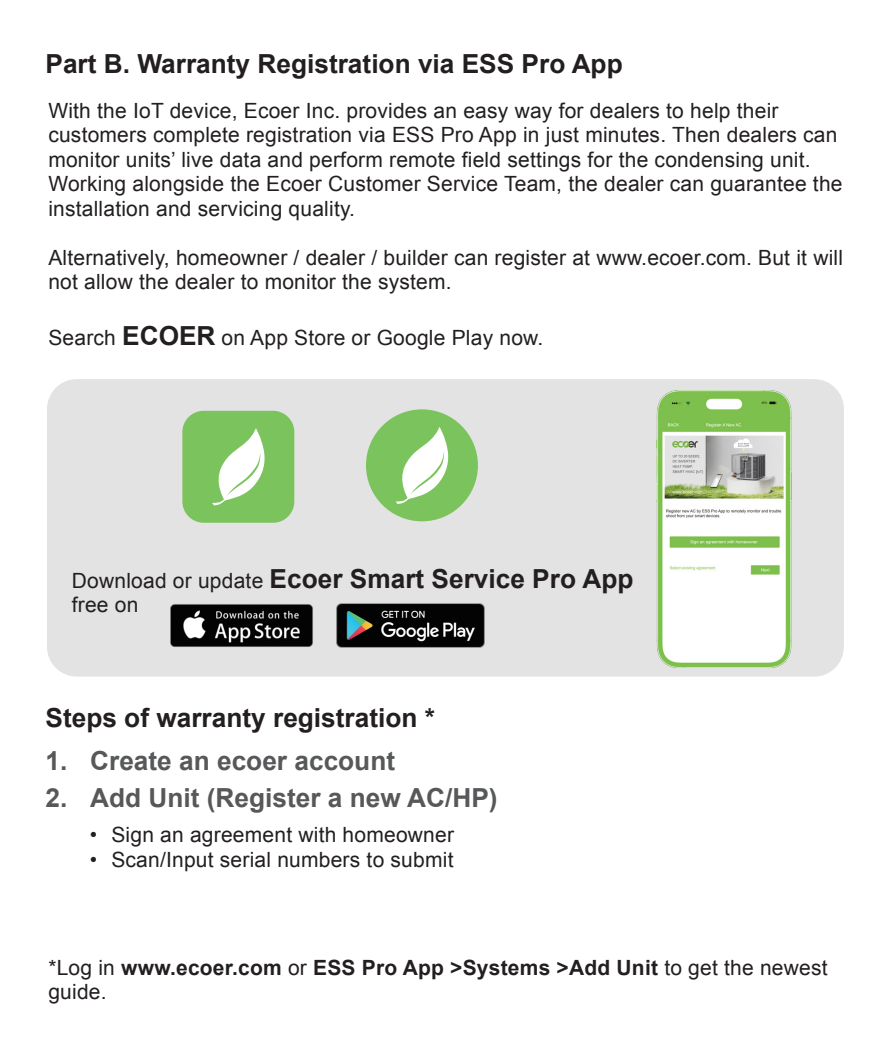
<style>
.page{position:relative;width:893px;height:1042px;background:#fff}
.page>*{position:absolute;margin:0;border:0;box-sizing:border-box;transform-origin:0 0}
.t1{font:700 26.25px "Arial";color:#231f20}
.t2{font:700 26.25px "Arial";color:#57585a}
.t3{font:21px/24.5px "Arial";letter-spacing:.01em;color:#231f20}
.t4{font:700 21px/24.5px "Arial";letter-spacing:.01em;color:#231f20}
.s1{font-weight:700;font-size:26.25px}
.s2{font-weight:400;font-size:21px}
.s3{font-weight:400}
</style>
<div class="page">
<div style="left:47px;top:379px;width:797px;height:297px;background:#e3e3e3;border-radius:30px"></div>
<div style="left:182px;top:411px;width:112px;height:112px;background:#7bc35c;border-radius:21px"></div>
<svg style="left:212px;top:428px;width:53px;height:77px"></svg>
<div style="left:366px;top:409px;width:112px;height:112px;background:#7bc35c;border-radius:56px"></div>
<svg style="left:396px;top:427px;width:53px;height:77px"></svg>
<img style="left:336px;top:603px;width:149px;height:45px">
<img style="left:170px;top:604px;width:143px;height:43px">
<img style="left:656px;top:390px;width:135px;height:277px">
<p class="t1" style="left:46px;top:47px;width:579px">Part B. Warranty Registration via ESS Pro App</p>
<p class="t3" style="left:48px;top:98px;width:796px">With the IoT device, Ecoer Inc. provides an easy way for dealers to help their customers complete registration via ESS Pro App in just minutes. Then dealers can monitor units’ live data and perform remote field settings for the condensing unit.<br>Working alongside the Ecoer Customer Service Team, the dealer can guarantee the installation and servicing quality.</p>
<p class="t3" style="left:48px;top:246px;width:796px">Alternatively, homeowner / dealer / builder can register at www.ecoer.com. But it will not allow the dealer to monitor the system.</p>
<p class="t3" style="left:48px;top:325px;width:496px">Search <span class="s1">ECOER</span> on App Store or Google Play now.</p>
<p class="t1" style="left:72px;top:561px;width:563px"><span class="s2">Download or update</span> Ecoer Smart Service Pro App</p>
<p class="t3" style="left:72px;top:593px;width:68px">free on</p>
<p class="t1" style="left:46px;top:701px;width:391px">Steps of warranty registration *</p>
<p class="t2" style="left:46px;top:743px;width:351px">1. Create an ecoer account</p>
<p class="t2" style="left:46px;top:780px;width:454px">2. Add Unit (Register a new AC/HP)</p>
<p class="t3" style="left:90px;top:823px;width:366px">• Sign an agreement with homeowner</p>
<p class="t3" style="left:90px;top:847px;width:365px">• Scan/Input serial numbers to submit</p>
<p class="t4" style="left:48px;top:955px;width:781px"><span class="s3">*Log in</span> www.ecoer.com <span class="s3">or</span> ESS Pro App &gt;Systems &gt;Add Unit <span class="s3">to get the newest guide.</span></p>
</div>
